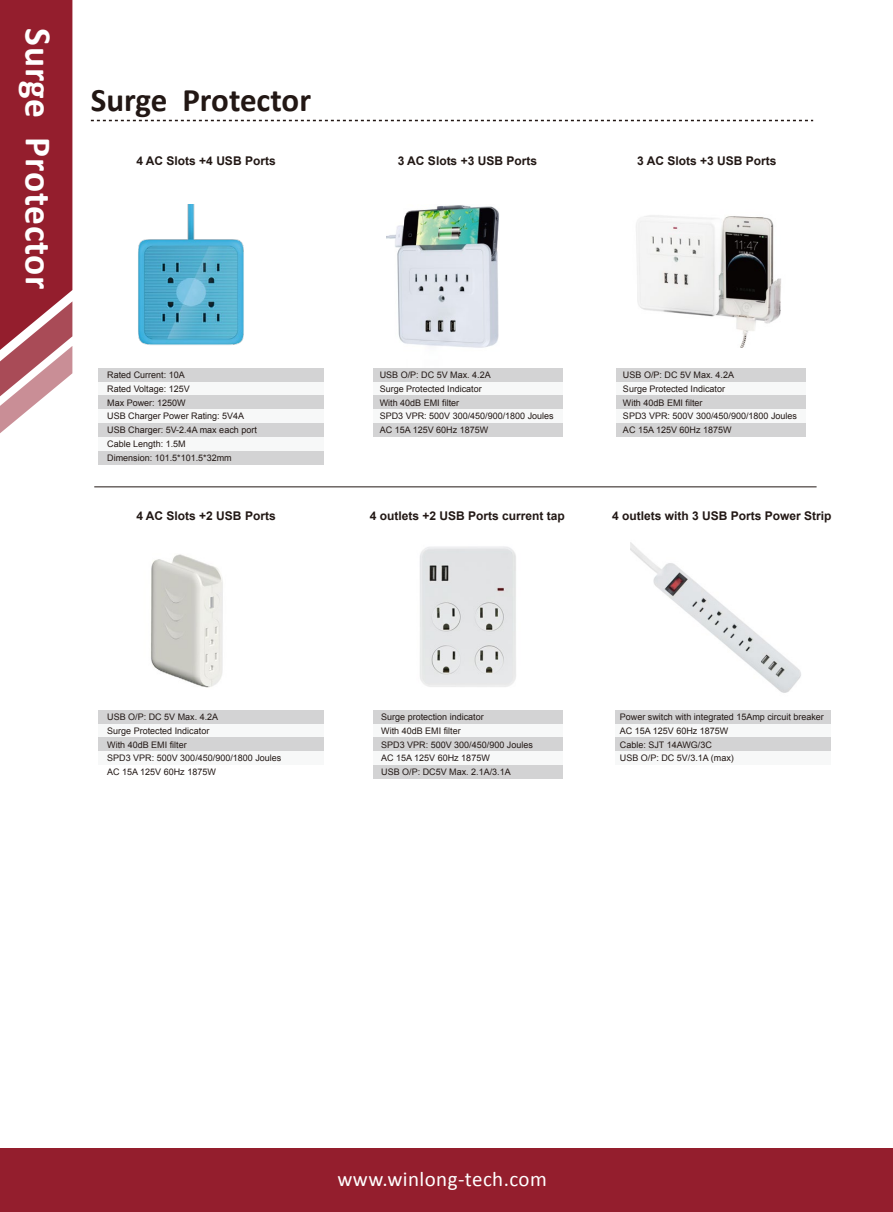
<style>
.page{position:relative;width:893px;height:1212px;background:#fff}
.page>*{position:absolute;margin:0;border:0;box-sizing:border-box;transform-origin:0 0}
.t1{font:700 37.5px "Calibri";letter-spacing:.02em;color:#fff}
.t2{font:700 33px "Calibri";color:#221714}
.t3{font:21px "Calibri";letter-spacing:.02em;color:#fff}
.t4{font:700 12px "Arial";color:#221815}
.t5{font:9px/13.8px "Arial";color:#221815}
</style>
<div class="page">
<svg style="left:0;top:0;width:72px;height:433px;background:#a5424f"></svg>
<img style="left:151px;top:554px;width:72px;height:134px">
<img style="left:387px;top:205px;width:112px;height:143px">
<img style="left:138px;top:204px;width:106px;height:141px">
<div style="left:373px;top:382px;width:189px;height:13px;background:#f7f8f8"></div>
<div style="left:373px;top:368px;width:189px;height:14px;background:#d3d3d4"></div>
<div style="left:373px;top:395px;width:189px;height:14px;background:#d3d3d4"></div>
<div style="left:373px;top:423px;width:189px;height:14px;background:#d3d3d4"></div>
<div style="left:373px;top:409px;width:189px;height:14px;background:#f7f8f8"></div>
<div style="left:616px;top:382px;width:189px;height:13px;background:#f7f8f8"></div>
<div style="left:616px;top:368px;width:189px;height:14px;background:#d3d3d4"></div>
<div style="left:616px;top:395px;width:189px;height:14px;background:#d3d3d4"></div>
<div style="left:616px;top:423px;width:189px;height:14px;background:#d3d3d4"></div>
<div style="left:616px;top:409px;width:189px;height:14px;background:#f7f8f8"></div>
<div style="left:99px;top:382px;width:225px;height:13px;background:#f7f8f8"></div>
<div style="left:99px;top:368px;width:225px;height:14px;background:#d3d3d4"></div>
<div style="left:99px;top:395px;width:225px;height:14px;background:#d3d3d4"></div>
<div style="left:99px;top:437px;width:225px;height:14px;background:#f7f8f8"></div>
<div style="left:99px;top:423px;width:225px;height:14px;background:#d3d3d4"></div>
<div style="left:99px;top:451px;width:225px;height:14px;background:#d3d3d4"></div>
<div style="left:99px;top:409px;width:225px;height:14px;background:#f7f8f8"></div>
<div style="left:99px;top:724px;width:225px;height:13px;background:#f7f8f8"></div>
<div style="left:99px;top:710px;width:225px;height:14px;background:#d3d3d4"></div>
<div style="left:99px;top:737px;width:225px;height:14px;background:#d3d3d4"></div>
<div style="left:99px;top:751px;width:225px;height:14px;background:#f7f8f8"></div>
<div style="left:373px;top:724px;width:189px;height:13px;background:#f7f8f8"></div>
<div style="left:373px;top:710px;width:189px;height:14px;background:#d3d3d4"></div>
<div style="left:373px;top:737px;width:189px;height:14px;background:#d3d3d4"></div>
<div style="left:373px;top:765px;width:189px;height:14px;background:#d3d3d4"></div>
<div style="left:373px;top:751px;width:189px;height:14px;background:#f7f8f8"></div>
<div style="left:615px;top:724px;width:215px;height:13px;background:#f7f8f8"></div>
<div style="left:615px;top:710px;width:215px;height:14px;background:#d3d3d4"></div>
<div style="left:615px;top:737px;width:215px;height:14px;background:#d3d3d4"></div>
<div style="left:615px;top:751px;width:215px;height:14px;background:#f7f8f8"></div>
<hr style="left:94px;top:487px;width:723px;height:1px;background:#221815">
<svg style="left:91px;top:120px;width:722px;height:1px"></svg>
<img style="left:636px;top:215px;width:145px;height:133px">
<img style="left:420px;top:546px;width:96px;height:141px">
<img style="left:631px;top:543px;width:170px;height:150px">
<div style="left:0;top:1149px;width:893px;height:63px;background:#941e2d"></div>
<h1 class="t1" style="left:62px;top:28px;width:263px;rotate:90deg">Surge Protector</h1>
<h2 class="t2" style="left:91px;top:79px;width:222px">Surge Protector</h2>
<h3 class="t4" style="left:136px;top:153px;width:141px">4 AC Slots +4 USB Ports</h3>
<h3 class="t4" style="left:637px;top:153px;width:141px">3 AC Slots +3 USB Ports</h3>
<h3 class="t4" style="left:398px;top:153px;width:141px">3 AC Slots +3 USB Ports</h3>
<p class="t5" style="left:107px;top:368px;width:151px">Rated Current: 10A<br>Rated Voltage: 125V<br>Max Power: 1250W<br>USB Charger Power Rating: 5V4A<br>USB Charger: 5V-2.4A max each port<br>Cable Length: 1.5M<br>Dimension: 101.5*101.5*32mm</p>
<h3 class="t4" style="left:136px;top:508px;width:141px">4 AC Slots +2 USB Ports</h3>
<p class="t5" style="left:380px;top:368px;width:176px">USB O/P: DC 5V Max. 4.2A<br>Surge Protected Indicator<br>With 40dB EMI filter<br>SPD3 VPR: 500V 300/450/900/1800 Joules<br>AC 15A 125V 60Hz 1875W</p>
<p class="t5" style="left:623px;top:368px;width:176px">USB O/P: DC 5V Max. 4.2A<br>Surge Protected Indicator<br>With 40dB EMI filter<br>SPD3 VPR: 500V 300/450/900/1800 Joules<br>AC 15A 125V 60Hz 1875W</p>
<h3 class="t4" style="left:370px;top:508px;width:197px">4 outlets +2 USB Ports current tap</h3>
<h3 class="t4" style="left:612px;top:508px;width:221px">4 outlets with 3 USB Ports Power Strip</h3>
<p class="t5" style="left:107px;top:710px;width:176px">USB O/P: DC 5V Max. 4.2A<br>Surge Protected Indicator<br>With 40dB EMI filter<br>SPD3 VPR: 500V 300/450/900/1800 Joules<br>AC 15A 125V 60Hz 1875W</p>
<p class="t5" style="left:381px;top:710px;width:153px">Surge protection indicator<br>With 40dB EMI filter<br>SPD3 VPR: 500V 300/450/900 Joules<br>AC 15A 125V 60Hz 1875W<br>USB O/P: DC5V Max. 2.1A/3.1A</p>
<p class="t5" style="left:620px;top:710px;width:206px">Power switch with integrated 15Amp circuit breaker<br>AC 15A 125V 60Hz 1875W<br>Cable: SJT 14AWG/3C<br>USB O/P: DC 5V/3.1A (max)</p>
<h3 class="t3" style="left:337px;top:1165px;width:211px">www.winlong-tech.com</h3>
</div>
